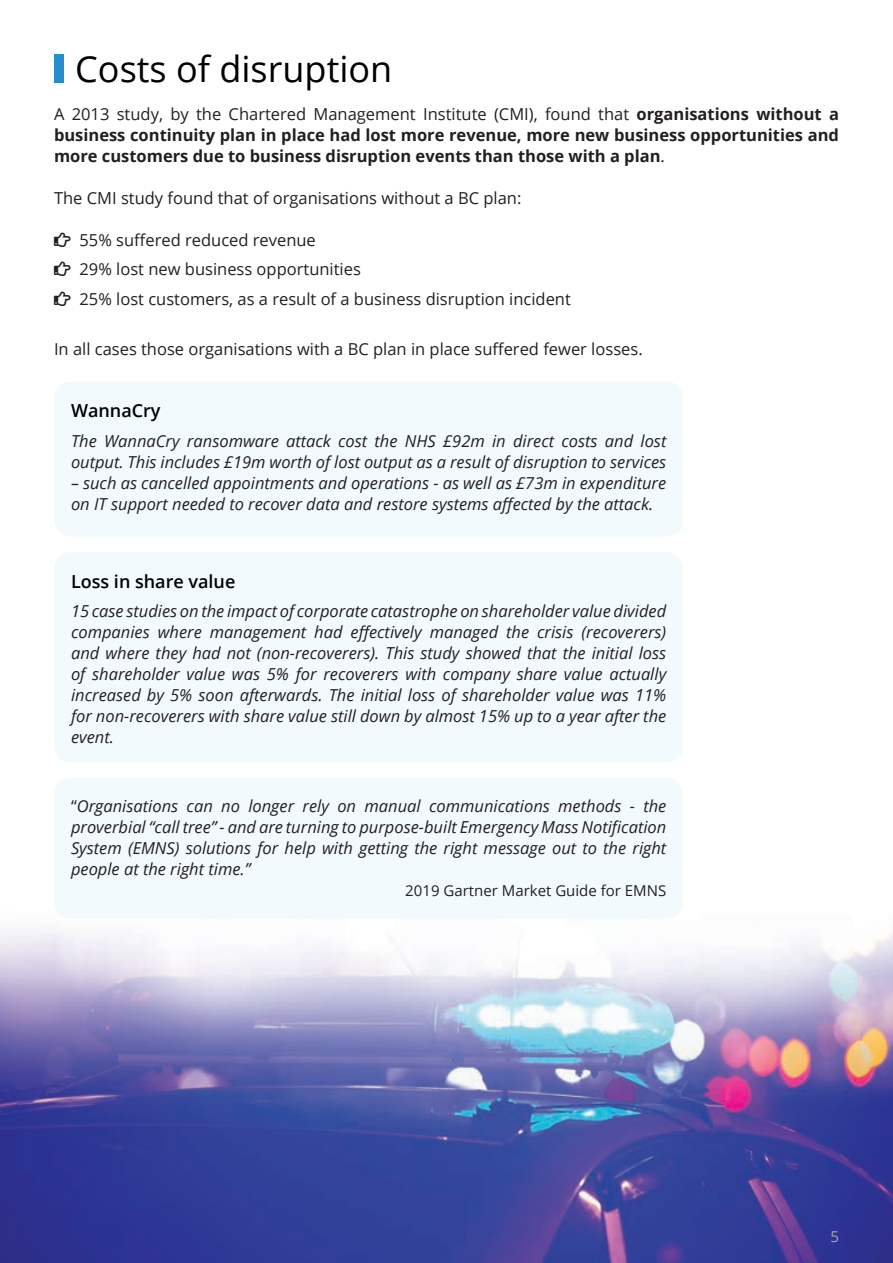
<style>
.page{position:relative;width:893px;height:1263px;background:#fff}
.page>*{position:absolute;margin:0;border:0;box-sizing:border-box;transform-origin:0 0}
.t1{font:36px "Open Sans";color:#000}
.t2{font:600 18px "Open Sans";color:#000}
.t3{font:italic 16.5px/21px "Open Sans";color:#231f20}
.t4{font:16.5px/29.5px "Open Sans";color:#231f20}
.t5{font:700 16.5px/21px "Open Sans";color:#231f20;text-align:justify}
.t6{font:15px "Open Sans";color:#231f20}
.t7{font:15px "Open Sans";color:#a8a9ad}
.s1{font-weight:400}
.s2{font-style:normal}
</style>
<div class="page">
<div style="left:54px;top:382px;width:629px;height:154px;background:#f3fafe;border-radius:17px"></div>
<div style="left:54px;top:552px;width:629px;height:210px;background:#f3fafe;border-radius:17px"></div>
<img style="left:0;top:905px;width:893px;height:358px">
<div style="left:54px;top:778px;width:629px;height:140px;background:#f3fafe;border-radius:17px"></div>
<div style="left:54px;top:54px;width:10px;height:28px;background:#268ecc"></div>
<h1 class="t1" style="left:75px;top:44px;width:319px">Costs of disruption</h1>
<p class="t5" style="left:54px;top:103px;width:786px"><span class="s1">A 2013 study, by the Chartered Management Institute (CMI), found that</span> organisations without a business continuity plan in place had lost more revenue, more new business opportunities and more customers due to business disruption events than those with a plan<span class="s1">.</span></p>
<p class="t4" style="left:54px;top:182px;width:469px">The CMI study found that of organisations without a BC plan:</p>
<p class="t4" style="left:80px;top:224px;width:493px">55% suffered reduced revenue<br>29% lost new business opportunities<br>25% lost customers, as a result of a business disruption incident</p>
<p class="t4" style="left:54px;top:334px;width:590px">In all cases those organisations with a BC plan in place suffered fewer losses.</p>
<p class="t2" style="left:71px;top:398px;width:91px">WannaCry</p>
<p class="t3" style="left:71px;top:430px;width:597px">The WannaCry ransomware attack cost the NHS £92m in direct costs and lost output. This includes £19m worth of lost output as a result of disruption to services</p>
<p class="t3" style="left:71px;top:472px;width:597px">– such as cancelled appointments and operations - as well as £73m in expenditure on IT support needed to recover data and restore systems affected by the attack.</p>
<p class="t2" style="left:71px;top:569px;width:166px">Loss in share value</p>
<p class="t3" style="left:71px;top:600px;width:597px;text-align:justify">15 case studies on the impact of corporate catastrophe on shareholder value divided companies where management had effectively managed the crisis (recoverers) and where they had not (non-recoverers). This study showed that the initial loss of shareholder value was 5% for recoverers with company share value actually increased by 5% soon afterwards. The initial loss of shareholder value was 11% for non-recoverers with share value still down by almost 15% up to a year after the event.</p>
<p class="t3" style="left:71px;top:795px;width:597px;text-align:justify"><span class="s2">“</span>Organisations can no longer rely on manual communications methods - the proverbial “call tree” - and are turning to purpose-built Emergency Mass Notification System (EMNS) solutions for help with getting the right message out to the right people at the right time.”</p>
<p class="t6" style="left:405px;top:881px;width:263px">2019 Gartner Market Guide for EMNS</p>
<p class="t7" style="left:830px;top:1226px;width:10px">5</p>
</div>
